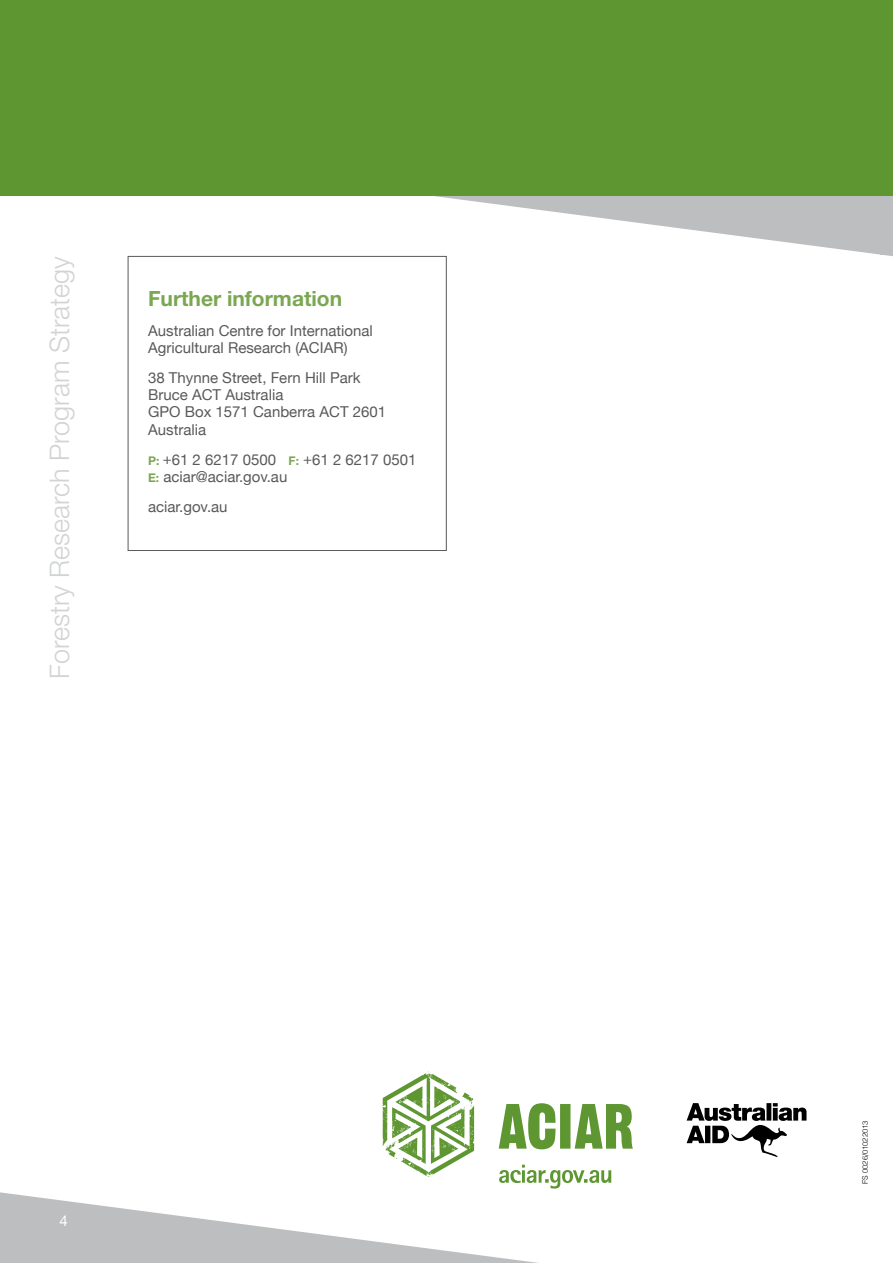
<style>
.page{position:relative;width:893px;height:1263px;background:#fff}
.page>*{position:absolute;margin:0;border:0;box-sizing:border-box;transform-origin:0 0}
.t1{font:300 27px "Helvetica Neue";color:#d1d3d4}
.t2{font:700 21px "Helvetica Neue";color:#7aa751}
.t3{font:15px/17.2px "Helvetica Neue";color:#58595b}
.t4{font:15px "Helvetica Neue";color:#fff}
.t5{font:300 7.5px "Helvetica";color:#000}
.s1{font-weight:700;font-size:12px;color:#7aa751}
</style>
<div class="page">
<svg style="left:128px;top:196px;width:765px;height:60px"></svg>
<div style="left:0;top:0;width:893px;height:196px;background:#5e9732"></div>
<svg style="left:0;top:1192px;width:538px;height:71px"></svg>
<div style="left:128px;top:256px;width:318px;height:295px;border:1px solid #58595b"></div>
<svg style="left:383px;top:1071px;width:250px;height:117px"></svg>
<svg style="left:687px;top:1103px;width:119px;height:54px"></svg>
<h1 class="t1" style="left:43px;top:679px;width:424px;rotate:-90deg">Forestry Research Program Strategy</h1>
<h2 class="t2" style="left:148px;top:285px;width:196px">Further information</h2>
<p class="t3" style="left:148px;top:322px;width:226px">Australian Centre for International<br>Agricultural Research (ACIAR)</p>
<p class="t3" style="left:148px;top:370px;width:240px">38 Thynne Street, Fern Hill Park<br>Bruce ACT Australia<br>GPO Box 1571 Canberra ACT 2601<br>Australia</p>
<p class="t3" style="left:148px;top:451px;width:270px"><span class="s1">P:</span> +61 2 6217 0500 <span class="s1">F:</span> +61 2 6217 0501<br><span class="s1">E:</span> aciar@aciar.gov.au</p>
<p class="t3" style="left:148px;top:499px;width:81px">aciar.gov.au</p>
<p class="t4" style="left:60px;top:1210px;width:10px">4</p>
<p class="t5" style="left:859px;top:1184px;width:64px;rotate:-90deg">FS 0026/01022013</p>
</div>
